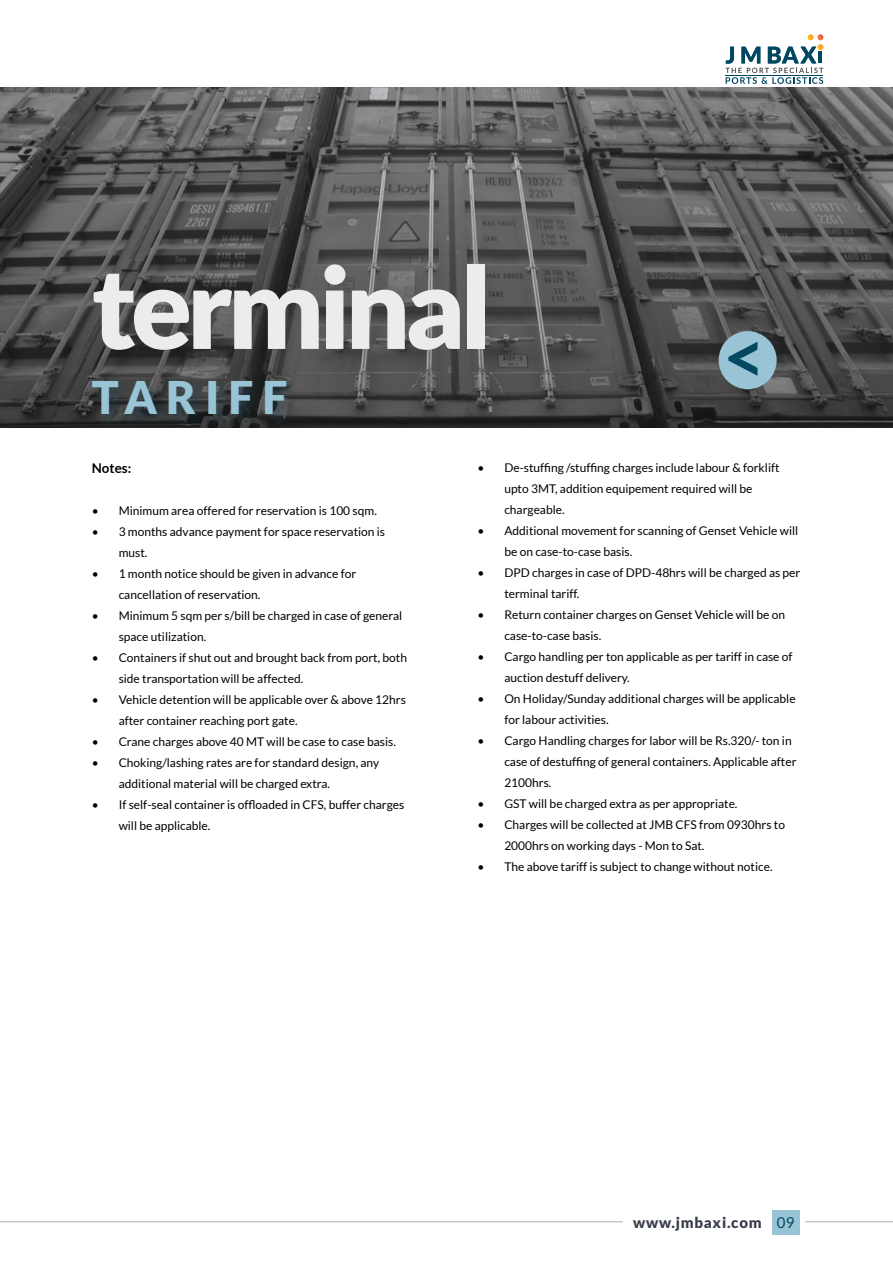
<style>
.page{position:relative;width:893px;height:1263px;background:#fff}
.page>*{position:absolute;margin:0;border:0;box-sizing:border-box;transform-origin:0 0}
.t1{font:900 112.5px "Lato";letter-spacing:-.05em;color:#ececec}
.t2{font:700 73.5px "Lato";color:#034761}
.t3{font:900 45px "Lato";letter-spacing:.2em;color:#99c4d6}
.t4{font:900 15px "Lato";letter-spacing:.05em;color:#393f4a}
.t5{font:700 13.5px "Lato";color:#000}
.t6{font:12px/21px "Lato";color:#000}
.s1{font-weight:400;color:#034761}
</style>
<div class="page">
<img style="left:0;top:87px;width:893px;height:340px">
<hr style="left:805px;top:1221px;width:88px;height:1px;background:#c9c9c8">
<hr style="left:0;top:1221px;width:623px;height:1px;background:#c9c9c8">
<svg style="left:726px;top:35px;width:97px;height:49px"></svg>
<div style="left:719px;top:331px;width:58px;height:58px;background:#99c4d6;border-radius:50%"></div>
<div style="left:90px;top:379px;width:210px;height:49px;background:#034761;opacity:.25"></div>
<div style="left:772px;top:1210px;width:27px;height:24px;background:#99c4d6"></div>
<h1 class="t1" style="left:92px;top:242px;width:402px">terminal</h1>
<h3 class="t3" style="left:92px;top:371px;width:197px">TARIFF</h3>
<h2 class="t2" style="left:766px;top:403px;width:44px;rotate:-180deg">&gt;</h2>
<p class="t5" style="left:92px;top:461px;width:41px">Notes:</p>
<p class="t6" style="left:92px;top:500px;width:287px">• Minimum area offered for reservation is 100 sqm.</p>
<p class="t6" style="left:119px;top:521px;width:268px;text-indent:-27px">• 3 months advance payment for space reservation is must.</p>
<p class="t6" style="left:119px;top:563px;width:239px;text-indent:-27px">• 1 month notice should be given in advance for cancellation of reservation.</p>
<p class="t6" style="left:119px;top:605px;width:285px;text-indent:-27px">• Minimum 5 sqm per s/bill be charged in case of general space utilization.</p>
<p class="t6" style="left:119px;top:647px;width:290px;text-indent:-27px">• Containers if shut out and brought back from port, both side transportation will be affected.</p>
<p class="t6" style="left:119px;top:689px;width:289px;text-indent:-27px">• Vehicle detention will be applicable over &amp; above 12hrs after container reaching port gate.</p>
<p class="t6" style="left:92px;top:731px;width:306px">• Crane charges above 40 MT will be case to case basis.</p>
<p class="t6" style="left:119px;top:752px;width:262px;text-indent:-27px">• Choking/lashing rates are for standard design, any additional material will be charged extra.</p>
<p class="t6" style="left:119px;top:794px;width:287px;text-indent:-27px">• If self-seal container is offloaded in CFS, buffer charges will be applicable.</p>
<p class="t6" style="left:504px;top:457px;width:277px;text-indent:-27px">• De-stuffing /stuffing charges include labour &amp; forklift upto 3MT, addition equipement required will be chargeable.</p>
<p class="t6" style="left:504px;top:520px;width:295px;text-indent:-27px">• Additional movement for scanning of Genset Vehicle will be on case-to-case basis.</p>
<p class="t6" style="left:504px;top:562px;width:298px;text-indent:-27px">• DPD charges in case of DPD-48hrs will be charged as per terminal tariff.</p>
<p class="t6" style="left:504px;top:604px;width:282px;text-indent:-27px">• Return container charges on Genset Vehicle will be on case-to-case basis.</p>
<p class="t6" style="left:504px;top:646px;width:290px;text-indent:-27px">• Cargo handling per ton applicable as per tariff in case of auction destuff delivery.</p>
<p class="t6" style="left:504px;top:688px;width:293px;text-indent:-27px">• On Holiday/Sunday additional charges will be applicable for labour activities.</p>
<p class="t6" style="left:504px;top:730px;width:294px;text-indent:-27px">• Cargo Handling charges for labor will be Rs.320/- ton in case of destuffing of general containers. Applicable after<br>2100hrs.</p>
<p class="t6" style="left:477px;top:793px;width:262px">• GST will be charged extra as per appropriate.</p>
<p class="t6" style="left:504px;top:814px;width:282px;text-indent:-27px">• Charges will be collected at JMB CFS from 0930hrs to<br>2000hrs on working days - Mon to Sat.</p>
<p class="t6" style="left:477px;top:856px;width:297px">• The above tariff is subject to change without notice.</p>
<p class="t4" style="left:633px;top:1213px;width:163px">www.jmbaxi.com <span class="s1">09</span></p>
</div>
